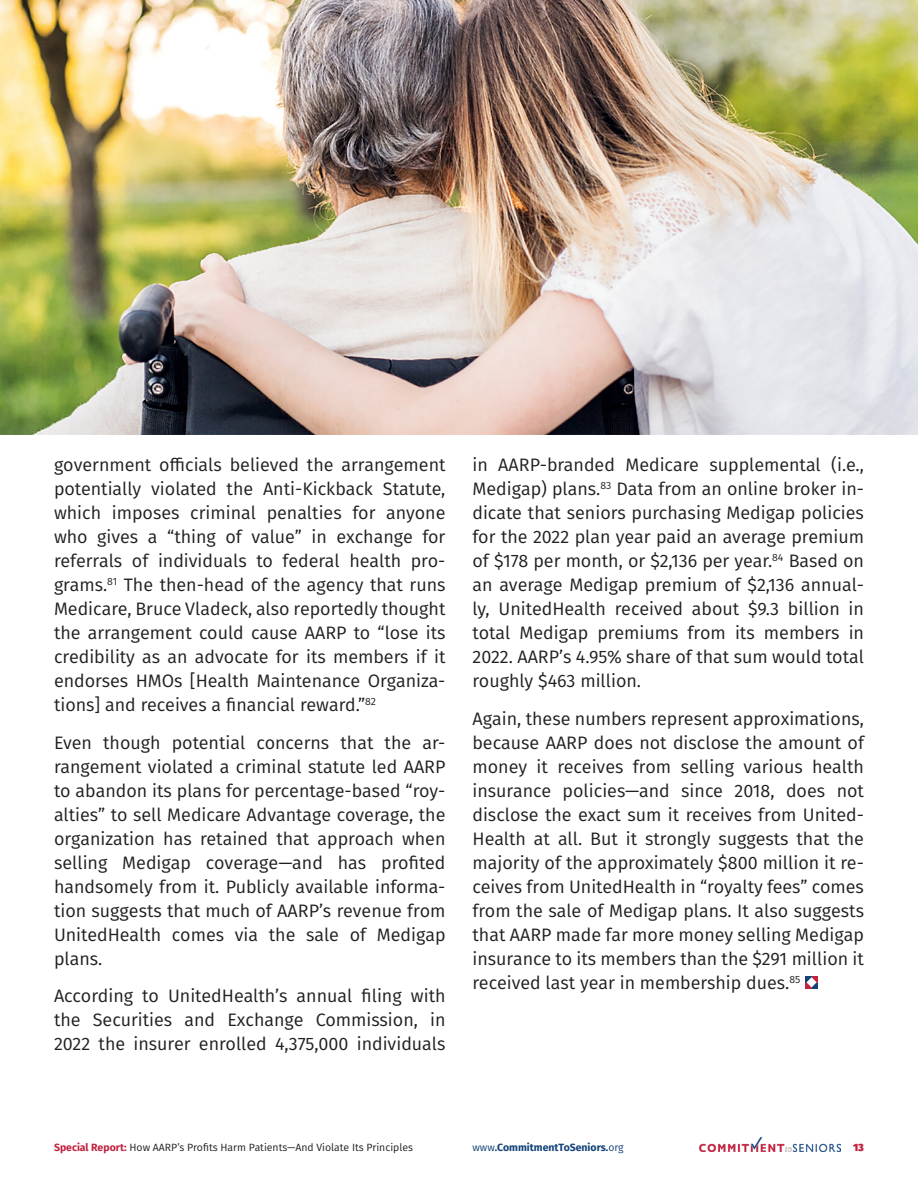
<style>
.page{position:relative;width:918px;height:1188px;background:#fff}
.page>*{position:absolute;margin:0;border:0;box-sizing:border-box;transform-origin:0 0}
.body{font:18px/24px "Fira Sans";color:#231f20;text-align:justify}
.t1{font:10.5px "Fira Sans";color:#231f20}
.t2{font:700 10.5px "Fira Sans";color:#144379}
.t3{font:900 10.5px "Fira Sans";color:#c22340}
.s1{font-weight:700;color:#c22340}
.s2{font-weight:400}
</style>
<div class="page">
<img style="left:0;top:0;width:918px;height:434px">
<img style="left:699px;top:1137px;width:142px;height:14px">
<div style="left:812px;top:982px;width:6px;height:7px;background:#144379"></div>
<div style="left:805px;top:982px;width:7px;height:7px;background:#c22340"></div>
<div style="left:805px;top:976px;width:7px;height:6px;background:#144379"></div>
<svg style="left:806px;top:976px;width:12px;height:11px"></svg>
<p class="body" style="left:54px;top:453px;width:393px">government officials believed the arrangement potentially violated the Anti-Kickback Statute, which imposes criminal penalties for anyone who gives a “thing of value” in exchange for referrals of individuals to federal health pro&shy;grams.<sup>81</sup> The then-head of the agency that runs Medicare, Bruce Vladeck, also reportedly thought the arrangement could cause AARP to “lose its credibility as an advocate for its members if it endorses HMOs [Health Maintenance Organiza&shy;tions] and receives a financial reward.”<sup>82</sup></p>
<p class="body" style="left:54px;top:730px;width:393px">Even though potential concerns that the ar&shy;rangement violated a criminal statute led AARP to abandon its plans for percentage-based “roy&shy;alties” to sell Medicare Advantage coverage, the organization has retained that approach when selling Medigap coverage—and has profited handsomely from it. Publicly available informa&shy;tion suggests that much of AARP’s revenue from UnitedHealth comes via the sale of Medigap plans.</p>
<p class="body" style="left:54px;top:984px;width:393px">According to UnitedHealth’s annual filing with the Securities and Exchange Commission, in 2022 the insurer enrolled 4,375,000 individuals</p>
<p class="body" style="left:472px;top:453px;width:393px">in AARP-branded Medicare supplemental (i.e., Medigap) plans.<sup>83</sup> Data from an online broker in&shy;dicate that seniors purchasing Medigap policies for the 2022 plan year paid an average premium of $178 per month, or $2,136 per year.<sup>84</sup> Based on an average Medigap premium of $2,136 annual&shy;ly, UnitedHealth received about $9.3 billion in total Medigap premiums from its members in 2022. AARP’s 4.95% share of that sum would total roughly $463 million.</p>
<p class="body" style="left:472px;top:706px;width:393px">Again, these numbers represent approximations, because AARP does not disclose the amount of money it receives from selling various health insurance policies—and since 2018, does not disclose the exact sum it receives from United-Health at all. But it strongly suggests that the majority of the approximately $800 million it re&shy;ceives from UnitedHealth in “royalty fees” comes from the sale of Medigap plans. It also suggests that AARP made far more money selling Medigap insurance to its members than the $291 million it received last year in membership dues.<sup>85</sup></p>
<p class="t1" style="left:54px;top:1140px;width:360px"><span class="s1">Special Report:</span> How AARP’s Profits Harm Patients—And Violate Its Principles</p>
<p class="t2" style="left:472px;top:1139px;width:153px"><span class="s2">www</span>.CommitmentToSeniors.<span class="s2">org</span></p>
<p class="t3" style="left:853px;top:1138px;width:12px">13</p>
</div>
